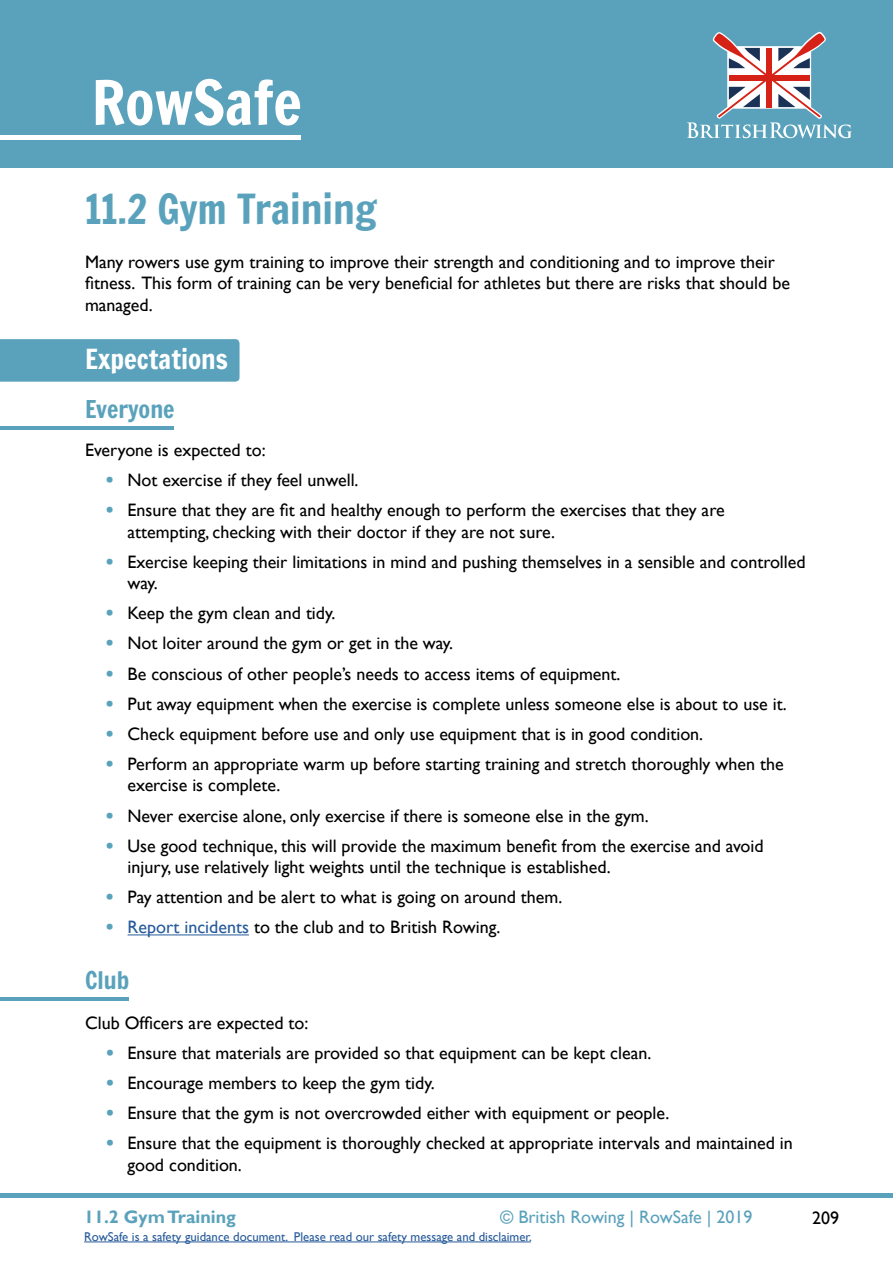
<style>
.page{position:relative;width:893px;height:1263px;background:#fff}
.page>*{position:absolute;margin:0;border:0;box-sizing:border-box;transform-origin:0 0}
.t1{font:60px "Francois One";color:#fff}
.t2{font:40.5px "Francois One";color:#5aa2bb}
.t3{font:27px "Francois One";color:#fff}
.t4{font:24px "Francois One";color:#5aa2bb}
.t5{font:18px/21.6px "Gill Sans";color:#000}
.t6{font:18px "Gill Sans";color:#5aa2bb}
.t7{font:700 18px "Gill Sans";color:#5aa2bb}
.t8{font:12.75px "Gill Sans";color:#275b9b}
.s1{font-family:"Francois One";color:#5aa2bb}
.s2{color:#275b9b}
</style>
<div class="page">
<hr style="left:0;top:1193px;width:893px;height:4px;background:#5aa2bb">
<div style="left:0;top:0;width:893px;height:168px;background:#5aa2bb"></div>
<svg style="left:687px;top:32px;width:165px;height:106px"></svg>
<hr style="left:0;top:135px;width:301px;height:4px;background:#fff">
<hr style="left:84px;top:1241px;width:447px;height:1px;background:#275b9b">
<div style="left:0;top:339px;width:240px;height:43px;background:#5aa2bb"></div>
<hr style="left:0;top:426px;width:174px;height:4px;background:#5aa2bb">
<hr style="left:128px;top:934px;width:121px;height:1px;background:#275b9b">
<hr style="left:0;top:997px;width:128px;height:4px;background:#5aa2bb">
<h1 class="t1" style="left:92px;top:59px;width:211px">RowSafe</h1>
<h2 class="t2" style="left:85px;top:180px;width:293px">11.2 Gym Training</h2>
<p class="t5" style="left:85px;top:251px;width:706px">Many rowers use gym training to improve their strength and conditioning and to improve their fitness. This form of training can be very beneficial for athletes but there are risks that should be managed.</p>
<h3 class="t3" style="left:85px;top:340px;width:145px">Expectations</h3>
<h3 class="t4" style="left:85px;top:392px;width:91px">Everyone</h3>
<p class="t5" style="left:85px;top:439px;width:182px">Everyone is expected to:</p>
<p class="t5" style="left:106px;top:469px;width:254px"><span class="s1">•</span> Not exercise if they feel unwell.</p>
<p class="t5" style="left:128px;top:499px;width:599px;text-indent:-21px"><span class="s1">•</span> Ensure that they are fit and healthy enough to perform the exercises that they are attempting, checking with their doctor if they are not sure.</p>
<p class="t5" style="left:128px;top:551px;width:679px;text-indent:-21px"><span class="s1">•</span> Exercise keeping their limitations in mind and pushing themselves in a sensible and controlled way.</p>
<p class="t5" style="left:106px;top:603px;width:231px"><span class="s1">•</span> Keep the gym clean and tidy.</p>
<p class="t5" style="left:106px;top:633px;width:348px"><span class="s1">•</span> Not loiter around the gym or get in the way.</p>
<p class="t5" style="left:106px;top:663px;width:516px"><span class="s1">•</span> Be conscious of other people’s needs to access items of equipment.</p>
<p class="t5" style="left:106px;top:693px;width:682px"><span class="s1">•</span> Put away equipment when the exercise is complete unless someone else is about to use it.</p>
<p class="t5" style="left:106px;top:723px;width:598px"><span class="s1">•</span> Check equipment before use and only use equipment that is in good condition.</p>
<p class="t5" style="left:128px;top:753px;width:658px;text-indent:-21px"><span class="s1">•</span> Perform an appropriate warm up before starting training and stretch thoroughly when the exercise is complete.</p>
<p class="t5" style="left:106px;top:805px;width:544px"><span class="s1">•</span> Never exercise alone, only exercise if there is someone else in the gym.</p>
<p class="t5" style="left:128px;top:835px;width:637px;text-indent:-21px"><span class="s1">•</span> Use good technique, this will provide the maximum benefit from the exercise and avoid injury, use relatively light weights until the technique is established.</p>
<p class="t5" style="left:106px;top:887px;width:457px"><span class="s1">•</span> Pay attention and be alert to what is going on around them.</p>
<p class="t5" style="left:106px;top:917px;width:396px"><span class="s1">•</span> <span class="s2">Report incidents</span> to the club and to British Rowing.</p>
<h3 class="t4" style="left:85px;top:963px;width:46px">Club</h3>
<p class="t5" style="left:85px;top:1012px;width:225px">Club Officers are expected to:</p>
<p class="t5" style="left:106px;top:1042px;width:546px"><span class="s1">•</span> Ensure that materials are provided so that equipment can be kept clean.</p>
<p class="t5" style="left:106px;top:1072px;width:330px"><span class="s1">•</span> Encourage members to keep the gym tidy.</p>
<p class="t5" style="left:106px;top:1102px;width:565px"><span class="s1">•</span> Ensure that the gym is not overcrowded either with equipment or people.</p>
<p class="t5" style="left:128px;top:1132px;width:667px;text-indent:-21px"><span class="s1">•</span> Ensure that the equipment is thoroughly checked at appropriate intervals and maintained in good condition.</p>
<p class="t7" style="left:84px;top:1206px;width:153px">11.2 Gym Training</p>
<p class="t6" style="left:500px;top:1207px;width:254px">© British Rowing | RowSafe | 2019</p>
<p class="t5" style="left:812px;top:1207px;width:28px">209</p>
<p class="t8" style="left:84px;top:1229px;width:449px">RowSafe is a safety guidance document. Please read our safety message and disclaimer.</p>
</div>
